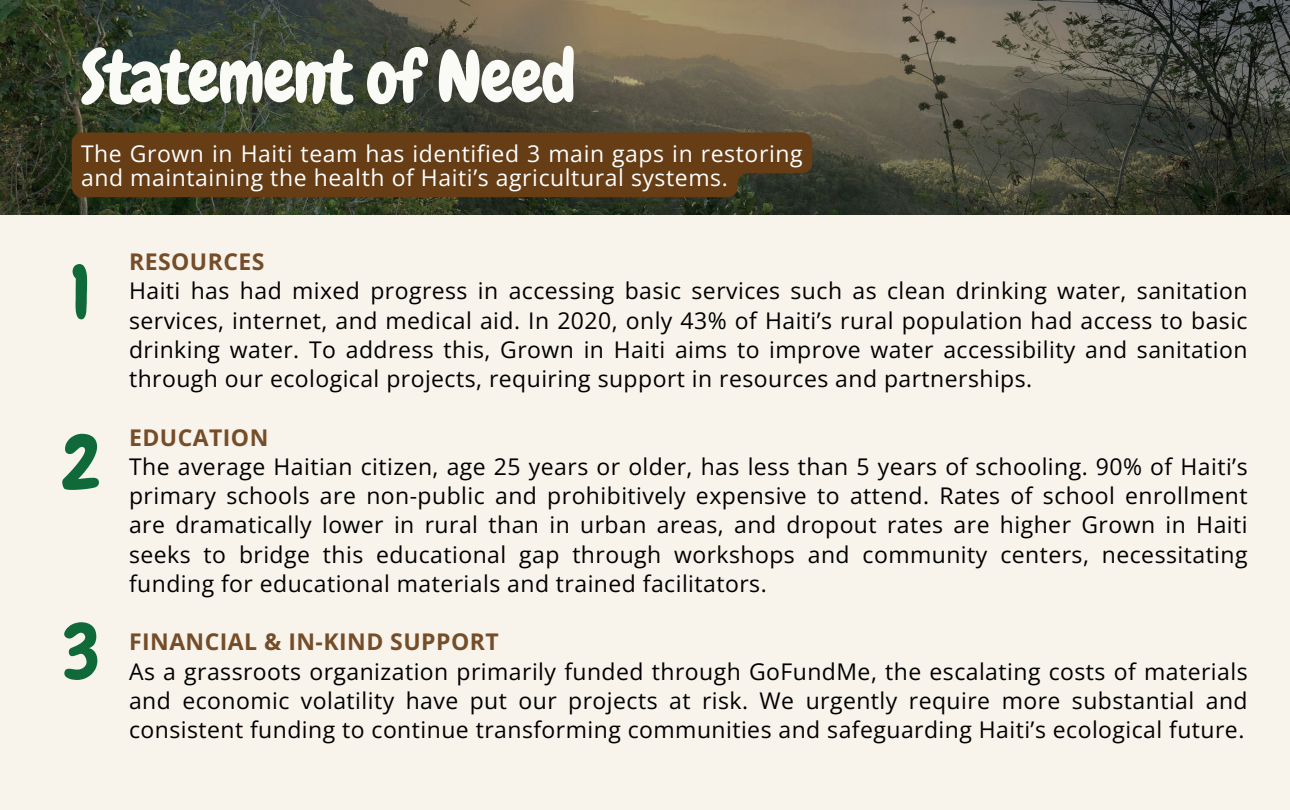
<style>
.page{position:relative;width:1290px;height:810px;background:#f8f4eb}
.page>*{position:absolute;margin:0;border:0;box-sizing:border-box;transform-origin:0 0}
.t1{font:76.8px "Chewy";color:#0f6939}
.t2{font:72px "Chewy";letter-spacing:-.025em;color:#fafaf6}
.t3{font:23px/29.2px "Open Sans";letter-spacing:.02em;color:#000;text-align:justify}
.t4{font:23px/24px "Open Sans";letter-spacing:.025em;color:#fff}
.t5{font:700 23px "Open Sans";letter-spacing:.02em;color:#754d29}
.s1{color:#fafaf6}
</style>
<div class="page">
<img style="left:0;top:0;width:1290px;height:214px">
<div style="left:72px;top:132px;width:740px;height:65px;background:#663d15"></div>
<h2 class="t2" style="left:81px;top:32px;width:497px">Statement of Need</h2>
<p class="t4" style="left:81px;top:141px;width:723px">The Grown in Haiti team has identified 3 main gaps in restoring and maintaining the health of Haiti’s agricultural system<span class="s1">s.</span></p>
<h1 class="t1" style="left:71px;top:244px;width:22px">1</h1>
<h1 class="t1" style="left:62px;top:414px;width:40px">2</h1>
<h1 class="t1" style="left:62px;top:603px;width:39px">3</h1>
<p class="t5" style="left:129px;top:246px;width:137px">RESOURCES</p>
<p class="t3" style="left:129px;top:276px;width:1120px">Haiti has had mixed progress in accessing basic services such as clean drinking water, sanitation services, internet, and medical aid. In 2020, only 43% of Haiti’s rural population had access to basic drinking water. To address this, Grown in Haiti aims to improve water accessibility and sanitation through our ecological projects, requiring support in resources and partnerships.</p>
<p class="t5" style="left:129px;top:421px;width:141px">EDUCATION</p>
<p class="t3" style="left:129px;top:451px;width:1120px">The average Haitian citizen, age 25 years or older, has less than 5 years of schooling. 90% of Haiti’s primary schools are non-public and prohibitively expensive to attend. Rates of school enrollment are dramatically lower in rural than in urban areas, and dropout rates are higher Grown in Haiti seeks to bridge this educational gap through workshops and community centers, necessitating funding for educational materials and trained facilitators.</p>
<p class="t5" style="left:129px;top:626px;width:371px">FINANCIAL &amp; IN-KIND SUPPORT</p>
<p class="t3" style="left:129px;top:656px;width:1120px">As a grassroots organization primarily funded through GoFundMe, the escalating costs of materials and economic volatility have put our projects at risk. We urgently require more substantial and consistent funding to continue transforming communities and safeguarding Haiti’s ecological future.</p>
</div>
